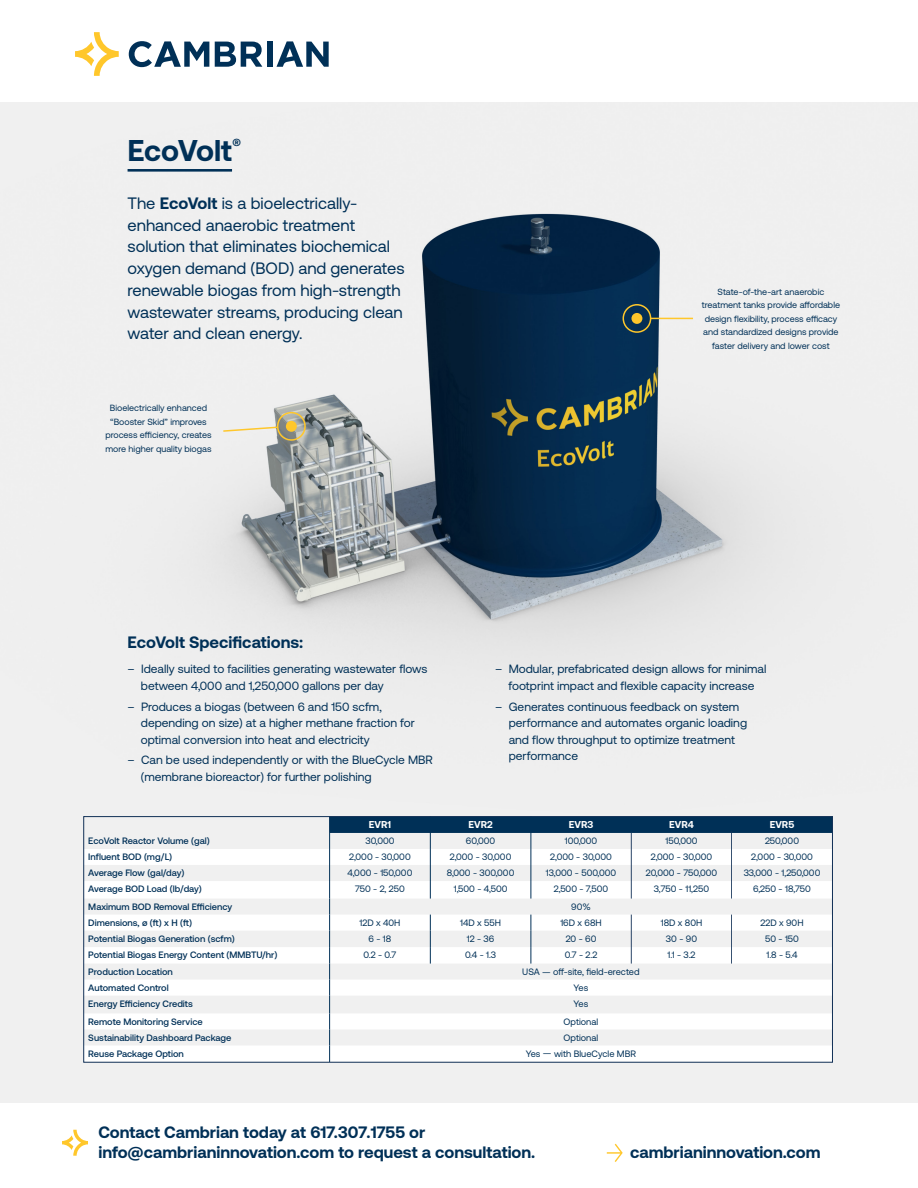
<style>
.page{position:relative;width:918px;height:1188px;background:#fff}
.page>*{position:absolute;margin:0;border:0;box-sizing:border-box;transform-origin:0 0}
.H1_Navy{font:700 30px "Aeonik";letter-spacing:-.01em;color:#003057}
.Body{font:16.5px/21.8px "Aeonik";color:#003057}
.H1_Navy-2{font:700 16.5px/19.5px "Aeonik";color:#003057}
.Body-2{font:700 16.5px "Aeonik";color:#003057}
.Body_Sm{font:12px/16.5px "Aeonik";color:#003057}
.t1{font:700 10.05px "Aeonik";color:#fff}
.Body_Sm-2{font:9.3px "Aeonik";color:#003057}
.Body_Sm-3{font:500 9.3px "Aeonik";color:#003057}
.Body_Sm_Navy{font:9px/13.5px "Aeonik";color:#003057;text-align:center}
.s1{font-weight:700}
</style>
<div class="page">
<div style="left:0;top:102px;width:918px;height:1001px;background:#f0f0f0"></div>
<svg style="left:75px;top:32px;width:44px;height:44px"></svg>
<svg style="left:215px;top:42px;width:47px;height:25px"></svg>
<div style="left:267px;top:42px;width:6px;height:25px;background:#003057"></div>
<svg style="left:129px;top:41px;width:80px;height:26px"></svg>
<svg style="left:277px;top:41px;width:52px;height:26px"></svg>
<svg style="left:607px;top:1144px;width:16px;height:18px"></svg>
<svg style="left:62px;top:1130px;width:26px;height:26px"></svg>
<img style="left:83px;top:169px;width:681px;height:685px">
<div style="left:631px;top:313px;width:11px;height:11px;background:#ffc72b;border-radius:50%"></div>
<div style="left:623px;top:304px;width:28px;height:29px;border:2px solid #ffc72b;border-radius:50%"></div>
<hr style="left:650px;top:318px;width:43px;height:1px;background:#ffc72b">
<svg style="left:222px;top:411px;width:85px;height:31px"></svg>
<hr style="left:128px;top:169px;width:104px;height:3px;background:#003057">
<svg style="left:86px;top:849px;width:243px;height:211px;fill:#fefefe"></svg>
<svg style="left:329px;top:818px;width:502px;height:242px"></svg>
<hr style="left:631px;top:833px;width:1px;height:66px;background:#113056">
<hr style="left:731px;top:831px;width:1px;height:68px;background:#113056">
<hr style="left:631px;top:915px;width:1px;height:49px;background:#113056">
<hr style="left:731px;top:915px;width:1px;height:49px;background:#113056">
<div style="left:84px;top:816px;width:749px;height:246px;border:1px solid #113056"></div>
<p class="H1_Navy" style="left:128px;top:134px;width:115px">EcoVolt<sup>®</sup></p>
<p class="Body" style="left:128px;top:192px;width:279px">The <span class="s1">EcoVolt</span> is a bioelectrically&shy;enhanced anaerobic treatment solution that eliminates biochemical oxygen demand (BOD) and generates renewable biogas from high-strength wastewater streams, producing clean water and clean energy.</p>
<p class="Body_Sm_Navy" style="left:105px;top:401px;width:108px">Bioelectrically enhanced “Booster Skid” improves process efficiency, creates more higher quality biogas</p>
<p class="Body_Sm_Navy" style="left:702px;top:285px;width:140px">State-of-the-art anaerobic treatment tanks provide affordable design flexibility, process efficacy and standardized designs provide faster delivery and lower cost</p>
<p class="Body-2" style="left:128px;top:633px;width:177px">EcoVolt Specifications:</p>
<p class="Body_Sm" style="left:141px;top:661px;width:288px;text-indent:-13px">– Ideally suited to facilities generating wastewater flows between 4,000 and 1,250,000 gallons per day</p>
<p class="Body_Sm" style="left:141px;top:698px;width:275px;text-indent:-13px">– Produces a biogas (between 6 and 150 scfm, depending on size) at a higher methane fraction for optimal conversion into heat and electricity</p>
<p class="Body_Sm" style="left:141px;top:752px;width:294px;text-indent:-13px">– Can be used independently or with the BlueCycle MBR (membrane bioreactor) for further polishing</p>
<p class="Body_Sm" style="left:495px;top:661px;width:273px;text-align:center">– Modular, prefabricated design allows for minimal footprint impact and flexible capacity increase</p>
<p class="Body_Sm" style="left:509px;top:698px;width:240px;text-indent:-14px">– Generates continuous feedback on system performance and automates organic loading and flow throughput to optimize treatment performance</p>
<h2 class="t1" style="left:369px;top:819px;width:24px">EVR1</h2>
<h2 class="t1" style="left:469px;top:819px;width:26px">EVR2</h2>
<h2 class="t1" style="left:569px;top:819px;width:26px">EVR3</h2>
<h2 class="t1" style="left:669px;top:819px;width:26px">EVR4</h2>
<h2 class="t1" style="left:770px;top:819px;width:26px">EVR5</h2>
<p class="Body_Sm-3" style="left:88px;top:836px;width:123px">EcoVolt Reactor Volume (gal)</p>
<p class="Body_Sm-2" style="left:365px;top:836px;width:31px">30,000</p>
<p class="Body_Sm-2" style="left:466px;top:836px;width:31px">60,000</p>
<p class="Body_Sm-2" style="left:565px;top:836px;width:34px">100,000</p>
<p class="Body_Sm-2" style="left:665px;top:836px;width:34px">150,000</p>
<p class="Body_Sm-2" style="left:765px;top:836px;width:36px">250,000</p>
<p class="Body_Sm-3" style="left:88px;top:852px;width:85px">Influent BOD (mg/L)</p>
<p class="Body_Sm-2" style="left:349px;top:852px;width:63px">2,000 - 30,000</p>
<p class="Body_Sm-2" style="left:450px;top:852px;width:63px">2,000 - 30,000</p>
<p class="Body_Sm-2" style="left:550px;top:852px;width:63px">2,000 - 30,000</p>
<p class="Body_Sm-2" style="left:651px;top:852px;width:63px">2,000 - 30,000</p>
<p class="Body_Sm-2" style="left:751px;top:852px;width:63px">2,000 - 30,000</p>
<p class="Body_Sm-3" style="left:88px;top:868px;width:98px">Average Flow (gal/day)</p>
<p class="Body_Sm-2" style="left:348px;top:868px;width:66px">4,000 - 150,000</p>
<p class="Body_Sm-2" style="left:447px;top:868px;width:69px">8,000 - 300,000</p>
<p class="Body_Sm-2" style="left:546px;top:868px;width:72px">13,000 - 500,000</p>
<p class="Body_Sm-2" style="left:646px;top:868px;width:73px">20,000 - 750,000</p>
<p class="Body_Sm-2" style="left:744px;top:868px;width:78px">33,000 - 1,250,000</p>
<p class="Body_Sm-3" style="left:88px;top:884px;width:115px">Average BOD Load (lb/day)</p>
<p class="Body_Sm-2" style="left:355px;top:884px;width:51px">750 - 2, 250</p>
<p class="Body_Sm-2" style="left:454px;top:884px;width:55px">1,500 - 4,500</p>
<p class="Body_Sm-2" style="left:554px;top:884px;width:56px">2,500 - 7,500</p>
<p class="Body_Sm-2" style="left:654px;top:884px;width:57px">3,750 - 11,250</p>
<p class="Body_Sm-2" style="left:753px;top:884px;width:59px">6,250 - 18,750</p>
<p class="Body_Sm-3" style="left:88px;top:901px;width:145px">Maximum BOD Removal Efficiency</p>
<p class="Body_Sm-2" style="left:571px;top:901px;width:21px">90%</p>
<p class="Body_Sm-3" style="left:88px;top:917px;width:105px">Dimensions, ø (ft) x H (ft)</p>
<p class="Body_Sm-2" style="left:359px;top:918px;width:43px">12D x 40H</p>
<p class="Body_Sm-2" style="left:460px;top:918px;width:42px">14D x 55H</p>
<p class="Body_Sm-2" style="left:560px;top:918px;width:43px">16D x 68H</p>
<p class="Body_Sm-2" style="left:661px;top:918px;width:43px">18D x 80H</p>
<p class="Body_Sm-2" style="left:760px;top:918px;width:45px">22D x 90H</p>
<p class="Body_Sm-3" style="left:88px;top:933px;width:148px">Potential Biogas Generation (scfm)</p>
<p class="Body_Sm-2" style="left:369px;top:934px;width:24px">6 - 18</p>
<p class="Body_Sm-2" style="left:467px;top:934px;width:29px">12 - 36</p>
<p class="Body_Sm-2" style="left:566px;top:934px;width:32px">20 - 60</p>
<p class="Body_Sm-2" style="left:666px;top:934px;width:33px">30 - 90</p>
<p class="Body_Sm-2" style="left:765px;top:934px;width:35px">50 - 150</p>
<p class="Body_Sm-3" style="left:88px;top:950px;width:191px">Potential Biogas Energy Content (MMBTU/hr)</p>
<p class="Body_Sm-2" style="left:364px;top:950px;width:34px">0.2 - 0.7</p>
<p class="Body_Sm-2" style="left:465px;top:950px;width:33px">0.4 - 1.3</p>
<p class="Body_Sm-2" style="left:565px;top:950px;width:34px">0.7 - 2.2</p>
<p class="Body_Sm-2" style="left:668px;top:950px;width:30px">1.1 - 3.2</p>
<p class="Body_Sm-2" style="left:766px;top:950px;width:33px">1.8 - 5.4</p>
<p class="Body_Sm-3" style="left:88px;top:966px;width:86px">Production Location</p>
<p class="Body_Sm-2" style="left:522px;top:966px;width:119px">USA — off-site, field-erected</p>
<p class="Body_Sm-3" style="left:88px;top:982px;width:82px">Automated Control</p>
<p class="Body_Sm-2" style="left:574px;top:983px;width:16px">Yes</p>
<p class="Body_Sm-3" style="left:88px;top:998px;width:106px">Energy Efficiency Credits</p>
<p class="Body_Sm-2" style="left:574px;top:999px;width:16px">Yes</p>
<p class="Body_Sm-3" style="left:88px;top:1016px;width:116px">Remote Monitoring Service</p>
<p class="Body_Sm-2" style="left:564px;top:1016px;width:36px">Optional</p>
<p class="Body_Sm-3" style="left:88px;top:1032px;width:145px">Sustainability Dashboard Package</p>
<p class="Body_Sm-2" style="left:564px;top:1032px;width:36px">Optional</p>
<p class="Body_Sm-3" style="left:88px;top:1048px;width:97px">Reuse Package Option</p>
<p class="Body_Sm-2" style="left:526px;top:1048px;width:112px">Yes — with BlueCycle MBR</p>
<p class="H1_Navy-2" style="left:98px;top:1123px;width:438px">Contact Cambrian today at 617.307.1755 or info@cambrianinnovation.com to request a consultation.</p>
<p class="H1_Navy-2" style="left:630px;top:1142px;width:192px">cambrianinnovation.com</p>
</div>
